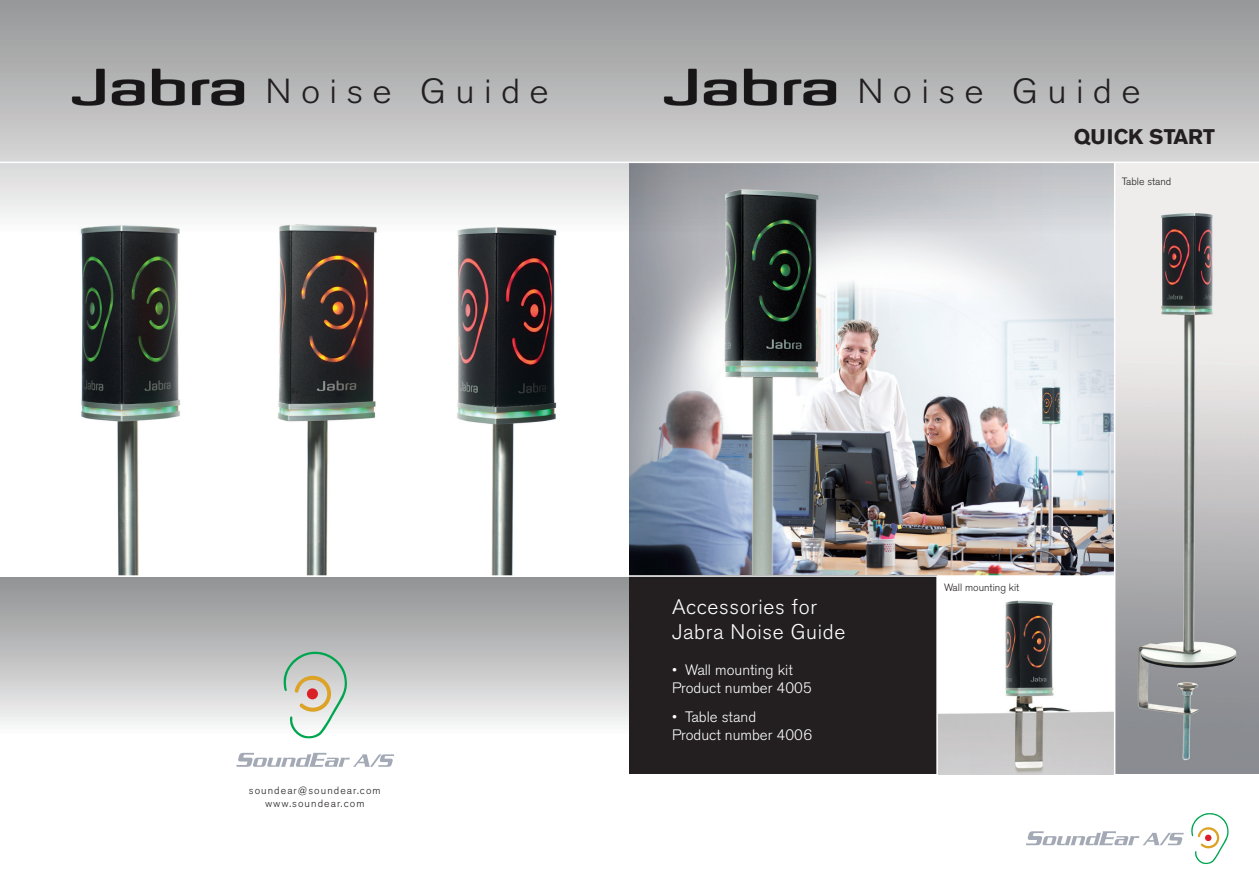
<style>
.page{position:relative;width:1259px;height:893px;background:#fff}
.page>*{position:absolute;margin:0;border:0;box-sizing:border-box;transform-origin:0 0}
.t1{font:300 34.5px "Akzidenz Grotesk BE";letter-spacing:.25em;color:#231f20;scale:1.07 1}
.t2{font:300 21px/25.2px "Akzidenz Grotesk BE";letter-spacing:.03em;color:#fff}
.t3{font:700 21px "Akzidenz Grotesk BE";color:#231f20}
.t4{font:300 15px/18px "Akzidenz Grotesk BE";color:#fff}
.t5{font:300 10.5px/13.5px "Akzidenz Grotesk BE";letter-spacing:.1em;color:#231f20;text-align:center}
.t6{font:300 10.5px "Akzidenz Grotesk BE";color:#231f20}
</style>
<div class="page">
<div style="left:0;top:577px;width:642px;height:190px;background:linear-gradient(to bottom,#8e8f90,#fff)"></div>
<svg style="left:0;top:0;width:617px;height:165px;background:#b5b5b6"></svg>
<img style="left:67px;top:60px;width:178px;height:51px">
<svg style="left:283px;top:649px;width:65px;height:91px"></svg>
<svg style="left:236px;top:753px;width:158px;height:14px"></svg>
<img style="left:0;top:165px;width:617px;height:410px">
<svg style="left:1191px;top:813px;width:38px;height:52px"></svg>
<svg style="left:1026px;top:831px;width:157px;height:14px"></svg>
<div style="left:617px;top:0;width:642px;height:285px;background:linear-gradient(to bottom,#939495,#fff)"></div>
<img style="left:659px;top:60px;width:178px;height:51px">
<img style="left:629px;top:163px;width:485px;height:412px">
<img style="left:1115px;top:163px;width:144px;height:611px">
<img style="left:938px;top:600px;width:176px;height:174px">
<hr style="left:0;top:162px;width:1259px;height:1px;background:#fff">
<div style="left:629px;top:575px;width:307px;height:199px;background:#231f20"></div>
<hr style="left:0;top:575px;width:1115px;height:2px;background:#fff">
<hr style="left:1114px;top:162px;width:1px;height:655px;background:#fff">
<h1 class="t1" style="left:266px;top:72px;width:266px">Noise Guide</h1>
<h1 class="t1" style="left:857px;top:72px;width:266px">Noise Guide</h1>
<h2 class="t3" style="left:1074px;top:125px;width:143px">QUICK START</h2>
<p class="t6" style="left:1121px;top:175px;width:51px">Table stand</p>
<p class="t5" style="left:249px;top:784px;width:133px">soundear@soundear.com www.soundear.com</p>
<h2 class="t2" style="left:672px;top:595px;width:175px">Accessories for<br>Jabra Noise Guide</h2>
<p class="t4" style="left:672px;top:661px;width:141px">• Wall mounting kit<br>Product number 4005</p>
<p class="t4" style="left:672px;top:708px;width:142px">• Table stand<br>Product number 4006</p>
<p class="t6" style="left:944px;top:581px;width:77px">Wall mounting kit</p>
</div>
